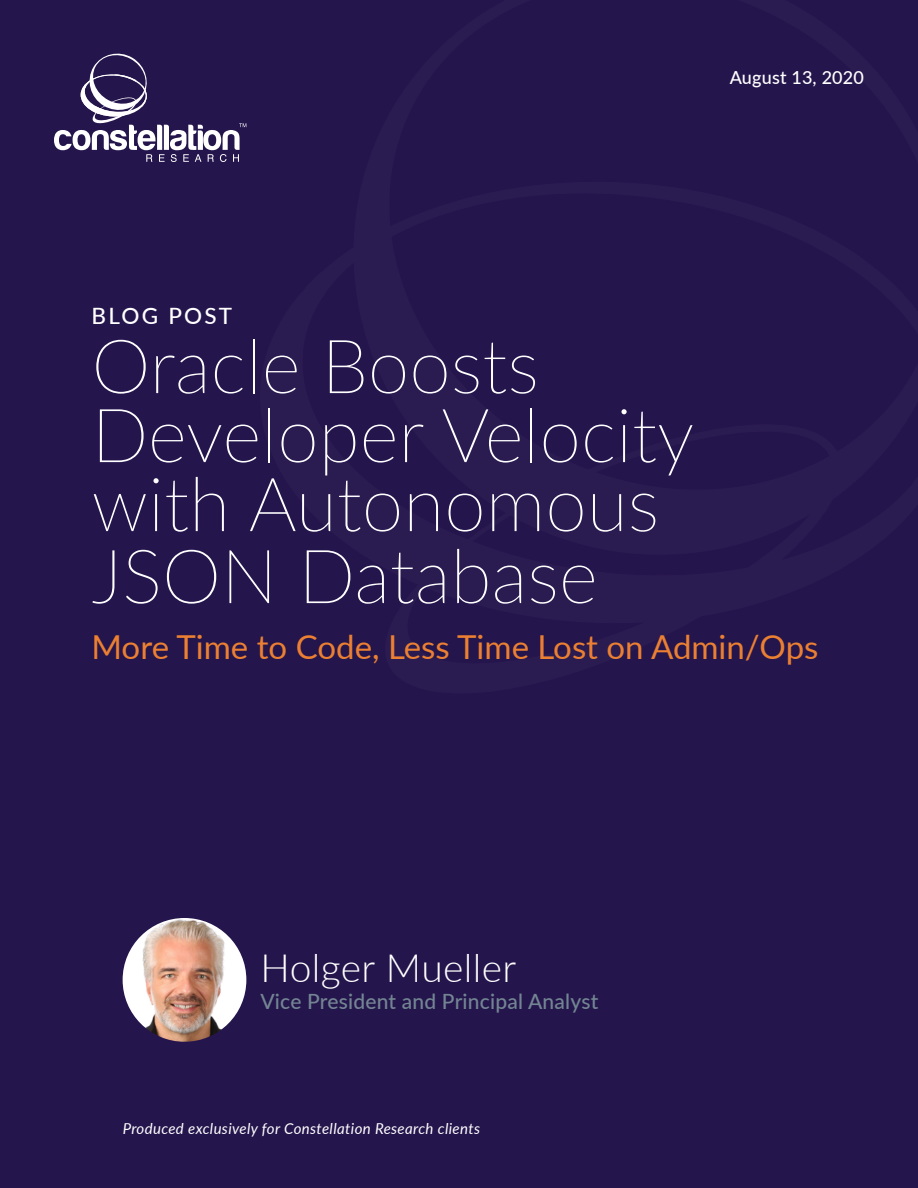
<style>
.page{position:relative;width:918px;height:1188px;background:#25154d}
.page>*{position:absolute;margin:0;border:0;box-sizing:border-box;transform-origin:0 0}
.t1{font:100 75px/70.1px "Lato";color:#fff}
.t2{font:300 39px "Lato";letter-spacing:.01em;color:#fff}
.t3{font:33px "Lato";color:#eb8032}
.t4{font:500 22.5px "Lato";letter-spacing:.1em;color:#fff}
.t5{font:500 21px "Lato";letter-spacing:.01em;color:#738592}
.t6{font:500 18px "Lato";letter-spacing:.01em;color:#fff}
.t7{font:italic 15px "Lato";letter-spacing:.025em;color:#fff}
</style>
<div class="page">
<svg style="left:54px;top:53px;width:192px;height:109px"></svg>
<img style="left:123px;top:918px;width:123px;height:124px;border-radius:62px">
<p class="t6" style="left:730px;top:64px;width:136px">August 13, 2020</p>
<p class="t4" style="left:92px;top:300px;width:142px">BLOG POST</p>
<p class="t1" style="left:92px;top:329px;width:604px">Oracle Boosts<br>Developer Velocity with Autonomous<br>JSON Database</p>
<p class="t3" style="left:92px;top:623px;width:728px">More Time to Code, Less Time Lost on Admin/Ops</p>
<p class="t2" style="left:260px;top:941px;width:257px">Holger Mueller</p>
<p class="t5" style="left:260px;top:987px;width:339px">Vice President and Principal Analyst</p>
<p class="t7" style="left:123px;top:1118px;width:359px">Produced exclusively for Constellation Research clients</p>
</div>
